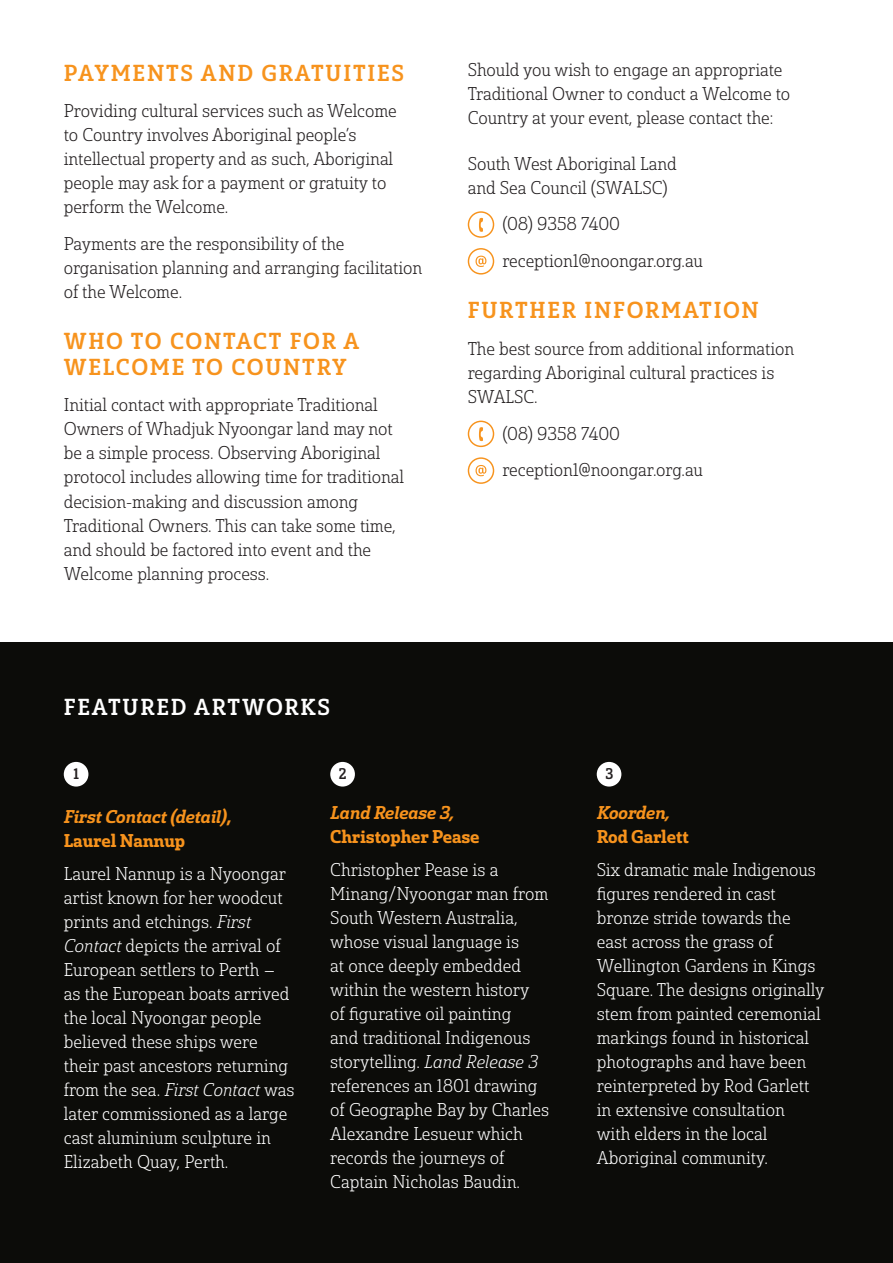
<style>
.page{position:relative;width:893px;height:1263px;background:#fff}
.page>*{position:absolute;margin:0;border:0;box-sizing:border-box;transform-origin:0 0}
.Heading_1{font:22.5px/25.5px "Solitas Slab Nor Med";letter-spacing:.08em;color:#f7931d}
.Heading_1-2{font:22.5px "Solitas Slab Nor Med";letter-spacing:.08em;color:#fff}
.Body{font:18px/24px "Solitas Slab Nor Lig";color:#fff}
.Body-2{font:18px/24px "Solitas Slab Nor Lig";letter-spacing:-.005em;color:#231f20}
.Body-3{font:18px/24px "Solitas Slab Nor Dem";letter-spacing:-.005em;color:#f7931d}
.Body-4{font:18px/24px "Solitas Slab Nor Dem It";letter-spacing:-.005em;color:#f7931d}
.Body-5{font:15px "Solitas Slab Con Med";color:#231f20}
.s1{font-family:"Solitas Slab Nor Dem"}
.s2{font-family:"Solitas Slab Nor Lig It"}
.s3{font-family:"Solitas Slab Nor Dem It"}
</style>
<div class="page">
<div style="left:468px;top:211px;width:26px;height:27px;border:1px solid #f7931d;border-radius:50%"></div>
<svg style="left:479px;top:218px;width:4px;height:14px"></svg>
<div style="left:468px;top:248px;width:26px;height:27px;border:1px solid #f7931d;border-radius:50%"></div>
<svg style="left:476px;top:256px;width:10px;height:11px"></svg>
<div style="left:468px;top:421px;width:26px;height:26px;border:1px solid #f7931d;border-radius:50%"></div>
<svg style="left:479px;top:427px;width:4px;height:14px"></svg>
<div style="left:468px;top:457px;width:26px;height:27px;border:1px solid #f7931d;border-radius:50%"></div>
<svg style="left:476px;top:465px;width:10px;height:11px"></svg>
<div style="left:0;top:642px;width:893px;height:621px;background:#0c0c09"></div>
<div style="left:64px;top:762px;width:24px;height:24px;background:#fff;border-radius:50%"></div>
<div style="left:330px;top:762px;width:25px;height:24px;background:#fff;border-radius:50%"></div>
<div style="left:597px;top:762px;width:24px;height:24px;background:#fff;border-radius:50%"></div>
<p class="Heading_1" style="left:64px;top:60px;width:342px">PAYMENTS AND GRATUITIES</p>
<p class="Body-2" style="left:64px;top:100px;width:334px">Providing cultural services such as Welcome to Country involves Aboriginal people’s intellectual property and as such, Aboriginal people may ask for a payment or gratuity to perform the Welcome.</p>
<p class="Body-2" style="left:64px;top:232px;width:360px">Payments are the responsibility of the organisation planning and arranging facilitation of the Welcome.</p>
<p class="Heading_1" style="left:64px;top:329px;width:297px">WHO TO CONTACT FOR A<br>WELCOME TO COUNTRY</p>
<p class="Body-2" style="left:64px;top:394px;width:342px">Initial contact with appropriate Traditional Owners of Whadjuk Nyoongar land may not be a simple process. Observing Aboriginal protocol includes allowing time for traditional decision-making and discussion among Traditional Owners. This can take some time, and should be factored into event and the Welcome planning process.</p>
<p class="Body-2" style="left:468px;top:58px;width:324px">Should you wish to engage an appropriate<br>Traditional Owner to conduct a Welcome to<br>Country at your event, please contact the:</p>
<p class="Body-2" style="left:468px;top:152px;width:211px">South West Aboriginal Land and Sea Council (SWALSC)</p>
<p class="Body-2" style="left:502px;top:212px;width:119px">(08) 9358 7400</p>
<p class="Body-2" style="left:502px;top:249px;width:202px">reception1@noongar.org.au</p>
<p class="Heading_1" style="left:468px;top:298px;width:293px">FURTHER INFORMATION</p>
<p class="Body-2" style="left:468px;top:337px;width:328px">The best source from additional information regarding Aboriginal cultural practices is<br>SWALSC.</p>
<p class="Body-2" style="left:502px;top:422px;width:119px">(08) 9358 7400</p>
<p class="Body-2" style="left:502px;top:458px;width:202px">reception1@noongar.org.au</p>
<p class="Heading_1-2" style="left:64px;top:693px;width:268px">FEATURED ARTWORKS</p>
<p class="Body-5" style="left:74px;top:764px;width:7px">1</p>
<p class="Body-4" style="left:64px;top:805px;width:169px">First Contact (detail)<span class="s1">,<br>Laurel Nannup</span></p>
<p class="Body" style="left:64px;top:862px;width:232px">Laurel Nannup is a Nyoongar artist known for her woodcut prints and etchings. <span class="s2">First<br>Contact</span> depicts the arrival of<br>European settlers to Perth – as the European boats arrived the local Nyoongar people believed these ships were their past ancestors returning from the sea. <span class="s2">First Contact</span> was later commissioned as a large cast aluminium sculpture in<br>Elizabeth Quay, Perth.</p>
<p class="Body-5" style="left:339px;top:764px;width:9px">2</p>
<p class="Body-3" style="left:330px;top:801px;width:151px"><span class="s3">Land Release 3,<br></span>Christopher Pease</p>
<p class="Body" style="left:330px;top:858px;width:220px">Christopher Pease is a<br>Minang/Nyoongar man from<br>South Western Australia, whose visual language is<br>at once deeply embedded within the western history<br>of figurative oil painting<br>and traditional Indigenous storytelling. <span class="s2">Land Release 3 </span>references an 1801 drawing of Geographe Bay by Charles<br>Alexandre Lesueur which records the journeys of<br>Captain Nicholas Baudin.</p>
<p class="Body-5" style="left:605px;top:764px;width:9px">3</p>
<p class="Body-3" style="left:597px;top:801px;width:93px"><span class="s3">Koorden,<br></span>Rod Garlett</p>
<p class="Body" style="left:597px;top:858px;width:229px">Six dramatic male Indigenous figures rendered in cast bronze stride towards the east across the grass of<br>Wellington Gardens in Kings<br>Square. The designs originally stem from painted ceremonial markings found in historical photographs and have been reinterpreted by Rod Garlett in extensive consultation<br>with elders in the local<br>Aboriginal community.</p>
</div>
